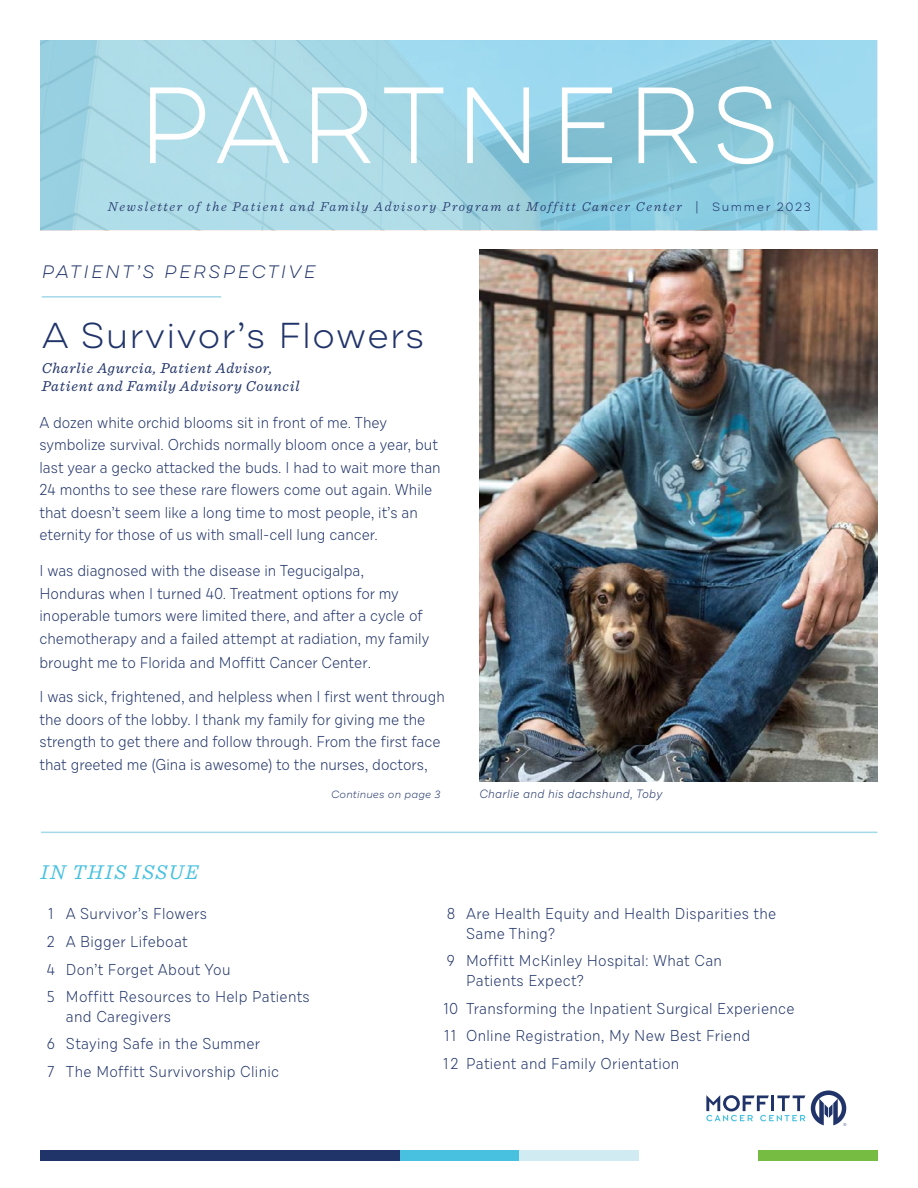
<style>
.page{position:relative;width:918px;height:1188px;background:#fff}
.page>*{position:absolute;margin:0;border:0;box-sizing:border-box;transform-origin:0 0}
.t1{font:300 108px "Draft A";letter-spacing:.08em;color:#fff;scale:.95 1}
.t2{font:300 36px "Draft A";letter-spacing:.03em;color:#21346a}
.t3{font:italic 21px "Sentinel";letter-spacing:.08em;color:#48c1e1}
.t4{font:italic 300 18px "Draft A";letter-spacing:.13em;color:#21346a}
.t5{font:300 15.75px/22.5px "Draft D";color:#21346a}
.t6{font:300 15.75px/27.6px "Draft D";letter-spacing:.02em;color:#21346a}
.t7{font:italic 15px/18px "Sentinel";letter-spacing:.05em;color:#21346a}
.t8{font:italic 300 13.5px "Sentinel";letter-spacing:.13em;color:#21346a}
.t9{font:italic 300 12px "Draft C";letter-spacing:.02em;color:#21346a}
.t10{font:italic 300 10.5px "Draft A";letter-spacing:.01em;color:#21346a}
.s1{font-family:"Draft A";font-style:normal}
.s2{font-family:"Draft A";font-style:normal;font-size:12px}
</style>
<div class="page">
<div style="left:758px;top:1150px;width:120px;height:11px;background:#76bc43"></div>
<div style="left:519px;top:1150px;width:120px;height:11px;background:#d0ebf1"></div>
<div style="left:399px;top:1150px;width:120px;height:11px;background:#48c1e1"></div>
<div style="left:41px;top:1150px;width:359px;height:11px;background:#21346a"></div>
<svg style="left:706px;top:1095px;width:99px;height:26px"></svg>
<svg style="left:811px;top:1090px;width:35px;height:36px"></svg>
<hr style="left:41px;top:832px;width:837px;height:1px;background:#a3d9e8">
<svg style="left:40px;top:40px;width:838px;height:190px;background:#9cd3e3"></svg>
<hr style="left:42px;top:296px;width:179px;height:2px;background:#a3d9e8">
<img style="left:479px;top:249px;width:399px;height:533px">
<h1 class="t1" style="left:138px;top:59px;width:678px">PARTNERS</h1>
<p class="t8" style="left:108px;top:197px;width:705px">Newsletter of the Patient and Family Advisory Program at Moffitt Cancer Center <span class="s1">|</span> <span class="s2">Summer 2023</span></p>
<p class="t4" style="left:42px;top:260px;width:275px">PATIENT’S PERSPECTIVE</p>
<h2 class="t2" style="left:42px;top:313px;width:384px">A Survivor’s Flowers</h2>
<p class="t7" style="left:42px;top:358px;width:259px">Charlie Agurcia, Patient Advisor,<br>Patient and Family Advisory Council</p>
<p class="t5" style="left:40px;top:412px;width:403px">A dozen white orchid blooms sit in front of me. They symbolize survival. Orchids normally bloom once a year, but last year a gecko attacked the buds. I had to wait more than 24 months to see these rare flowers come out again. While that doesn’t seem like a long time to most people, it’s an eternity for those of us with small-cell lung cancer.</p>
<p class="t5" style="left:40px;top:561px;width:391px">I was diagnosed with the disease in Tegucigalpa, Honduras when I turned 40. Treatment options for my inoperable tumors were limited there, and after a cycle of chemotherapy and a failed attempt at radiation, my family brought me to Florida and Moffitt Cancer Center.</p>
<p class="t5" style="left:40px;top:687px;width:407px">I was sick, frightened, and helpless when I first went through the doors of the lobby. I thank my family for giving me the strength to get there and follow through. From the first face that greeted me (Gina is awesome) to the nurses, doctors,</p>
<p class="t10" style="left:331px;top:788px;width:111px">Continues on page 3</p>
<p class="t9" style="left:479px;top:787px;width:185px">Charlie and his dachshund, Toby</p>
<h3 class="t3" style="left:40px;top:856px;width:159px">IN THIS ISSUE</h3>
<p class="t6" style="left:47px;top:902px;width:265px">1 A Survivor’s Flowers<br>2 A Bigger Lifeboat<br>4 Don’t Forget About You<br>5 Moffitt Resources to Help Patients</p>
<p class="t6" style="left:47px;top:1004px;width:234px;text-indent:19px">and Caregivers<br>6 Staying Safe in the Summer<br>7 The Moffitt Survivorship Clinic</p>
<p class="t6" style="left:466px;top:906px;width:312px;line-height:19.5px;text-indent:-19px">8 Are Health Equity and Health Disparities the<br>Same Thing?</p>
<p class="t6" style="left:466px;top:953px;width:257px;line-height:19.5px;text-indent:-19px">9 Moffitt McKinley Hospital: What Can<br>Patients Expect?</p>
<p class="t6" style="left:444px;top:996px;width:353px">10 Transforming the Inpatient Surgical Experience<br>11 Online Registration, My New Best Friend<br>12 Patient and Family Orientation</p>
</div>
